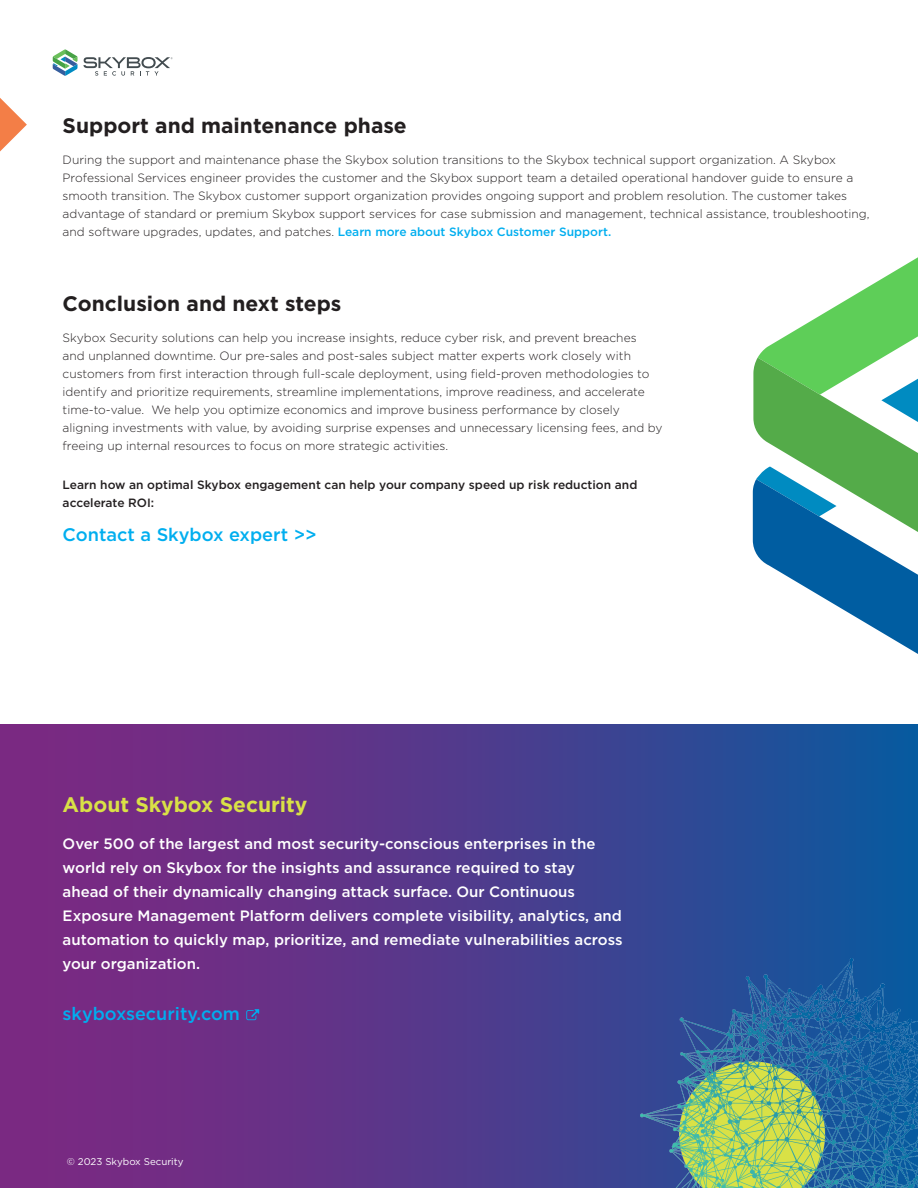
<style>
.page{position:relative;width:918px;height:1188px;background:#fff}
.page>*{position:absolute;margin:0;border:0;box-sizing:border-box;transform-origin:0 0}
.t1{font:700 21px "Gotham";color:#231f20}
.t2{font:700 21px "Gotham";color:#d9e146}
.Body{font:500 18.15px "Gotham";color:#00aeef}
.Body-2{font:500 18px "Gotham";color:#00aeef}
.Body-3{font:500 15px/24px "Gotham";color:#fff}
.Body-4{font:300 12px/18px "Gotham";color:#231f20}
.Body-5{font:500 12px/18px "Gotham";color:#231f20}
.Copyright{font:9.75px "Gotham";color:#fff}
.s1{font-weight:500;color:#00aeef}
</style>
<div class="page">
<svg style="left:53px;top:49px;width:120px;height:27px"></svg>
<div style="left:0;top:724px;width:918px;height:464px;background:linear-gradient(to right,#88237e,#10569d)"></div>
<svg style="left:246px;top:1009px;width:13px;height:11px"></svg>
<img style="left:640px;top:958px;width:278px;height:230px">
<svg style="left:753px;top:257px;width:165px;height:397px"></svg>
<svg style="left:0;top:98px;width:27px;height:54px"></svg>
<h2 class="t1" style="left:63px;top:112px;width:346px">Support and maintenance phase</h2>
<p class="Body-4" style="left:63px;top:151px;width:808px">During the support and maintenance phase the Skybox solution transitions to the Skybox technical support organization. A Skybox Professional Services engineer provides the customer and the Skybox support team a detailed operational handover guide to ensure a smooth transition. The Skybox customer support organization provides ongoing support and problem resolution. The customer takes advantage of standard or premium Skybox support services for case submission and management, technical assistance, troubleshooting, and software upgrades, updates, and patches. <span class="s1">Learn more about Skybox Customer Support.</span></p>
<h2 class="t1" style="left:63px;top:290px;width:280px">Conclusion and next steps</h2>
<p class="Body-4" style="left:63px;top:329px;width:601px">Skybox Security solutions can help you increase insights, reduce cyber risk, and prevent breaches<br>and unplanned downtime. Our pre-sales and post-sales subject matter experts work closely with customers from first interaction through full-scale deployment, using field-proven methodologies to identify and prioritize requirements, streamline implementations, improve readiness, and accelerate time-to-value. We help you optimize economics and improve business performance by closely aligning investments with value, by avoiding surprise expenses and unnecessary licensing fees, and by freeing up internal resources to focus on more strategic activities.</p>
<p class="Body-5" style="left:63px;top:475px;width:576px">Learn how an optimal Skybox engagement can help your company speed up risk reduction and accelerate ROI:</p>
<p class="Body" style="left:63px;top:523px;width:256px">Contact a Skybox expert &gt;&gt;</p>
<h2 class="t2" style="left:63px;top:791px;width:246px">About Skybox Security</h2>
<p class="Body-3" style="left:63px;top:832px;width:561px">Over 500 of the largest and most security-conscious enterprises in the world rely on Skybox for the insights and assurance required to stay ahead of their dynamically changing attack surface. Our Continuous Exposure Management Platform delivers complete visibility, analytics, and automation to quickly map, prioritize, and remediate vulnerabilities across your organization.</p>
<p class="Body-2" style="left:63px;top:1002px;width:179px">skyboxsecurity.com</p>
<p class="Copyright" style="left:67px;top:1155px;width:118px">© 2023 Skybox Security</p>
</div>
